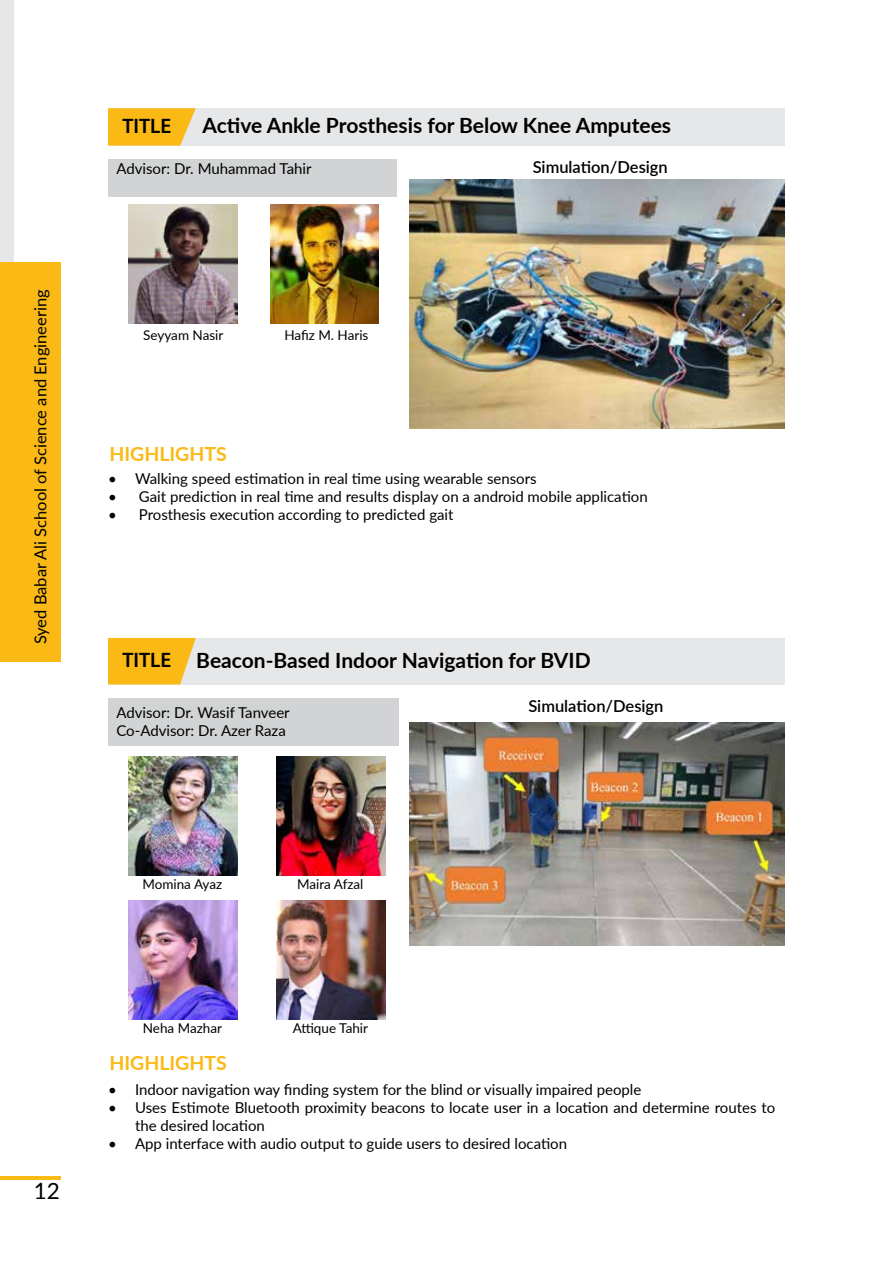
<style>
.page{position:relative;width:893px;height:1263px;background:#fff}
.page>*{position:absolute;margin:0;border:0;box-sizing:border-box;transform-origin:0 0}
.t1{font:22.5px "Lato";color:#000}
.t2{font:700 21px "Lato";color:#000}
.t3{font:600 21px "Myriad Pro";color:#000}
.t4{font:700 19.5px "Lato";color:#fab914}
.t5{font:16.5px "Lato";color:#000101}
.t6{font:600 16.5px "Lato";color:#000}
.t7{font:15px/18px "Lato";color:#000}
.t8{font:13.5px "Lato";color:#000}
</style>
<div class="page">
<div style="left:0;top:0;width:14px;height:301px;background:#e6e7e8"></div>
<hr style="left:0;top:1176px;width:61px;height:3px;background:#fab914">
<div style="left:0;top:262px;width:61px;height:400px;background:#fab914"></div>
<div style="left:108px;top:108px;width:677px;height:38px;background:#e6e7e8"></div>
<div style="left:108px;top:638px;width:677px;height:46px;background:#e6e7e8"></div>
<div style="left:109px;top:160px;width:288px;height:37px;background:#d1d3d4"></div>
<div style="left:108px;top:699px;width:290px;height:47px;background:#d1d3d4"></div>
<img style="left:409px;top:722px;width:376px;height:223px">
<img style="left:409px;top:179px;width:376px;height:249px">
<img style="left:129px;top:205px;width:109px;height:119px">
<img style="left:129px;top:756px;width:109px;height:119px">
<img style="left:129px;top:900px;width:108px;height:119px">
<img style="left:270px;top:205px;width:108px;height:119px">
<img style="left:277px;top:756px;width:109px;height:119px">
<img style="left:277px;top:900px;width:109px;height:119px">
<svg style="left:108px;top:108px;width:88px;height:38px;background:#f7bd2a"></svg>
<svg style="left:108px;top:638px;width:88px;height:46px;background:#f8bd27"></svg>
<p class="t5" style="left:29px;top:644px;width:357px;rotate:-90deg">Syed Babar Ali School of Science and Engineering</p>
<h2 class="t3" style="left:123px;top:113px;width:50px">TITLE</h2>
<h2 class="t2" style="left:202px;top:110px;width:470px">Active Ankle Prosthesis for Below Knee Amputees</h2>
<p class="t7" style="left:116px;top:158px;width:197px">Advisor: Dr. Muhammad Tahir</p>
<p class="t8" style="left:143px;top:325px;width:82px">Seyyam Nasir</p>
<h3 class="t4" style="left:109px;top:439px;width:119px">HIGHLIGHTS</h3>
<p class="t8" style="left:284px;top:325px;width:85px">Hafiz M. Haris</p>
<p class="t6" style="left:533px;top:155px;width:137px">Simulation/Design</p>
<p class="t7" style="left:108px;top:469px;width:430px">• Walking speed estimation in real time using wearable sensors</p>
<p class="t7" style="left:108px;top:487px;width:541px">• Gait prediction in real time and results display on a android mobile application</p>
<p class="t7" style="left:108px;top:505px;width:347px">• Prosthesis execution according to predicted gait</p>
<h2 class="t2" style="left:196px;top:645px;width:396px">Beacon-Based Indoor Navigation for BVID</h2>
<p class="t6" style="left:528px;top:694px;width:137px">Simulation/Design</p>
<h2 class="t3" style="left:123px;top:647px;width:50px">TITLE</h2>
<p class="t7" style="left:116px;top:703px;width:175px">Advisor: Dr. Wasif Tanveer<br>Co-Advisor: Dr. Azer Raza</p>
<p class="t8" style="left:142px;top:875px;width:81px">Momina Ayaz</p>
<p class="t8" style="left:297px;top:875px;width:68px">Maira Afzal</p>
<h1 class="t1" style="left:34px;top:1175px;width:28px">12</h1>
<p class="t8" style="left:143px;top:1019px;width:81px">Neha Mazhar</p>
<h3 class="t4" style="left:109px;top:1049px;width:119px">HIGHLIGHTS</h3>
<p class="t8" style="left:293px;top:1019px;width:77px">Attique Tahir</p>
<p class="t7" style="left:108px;top:1080px;width:535px">• Indoor navigation way finding system for the blind or visually impaired people</p>
<p class="t7" style="left:135px;top:1098px;width:642px;text-indent:-27px">• Uses Estimote Bluetooth proximity beacons to locate user in a location and determine routes to the desired location</p>
<p class="t7" style="left:108px;top:1134px;width:461px">• App interface with audio output to guide users to desired location</p>
</div>
